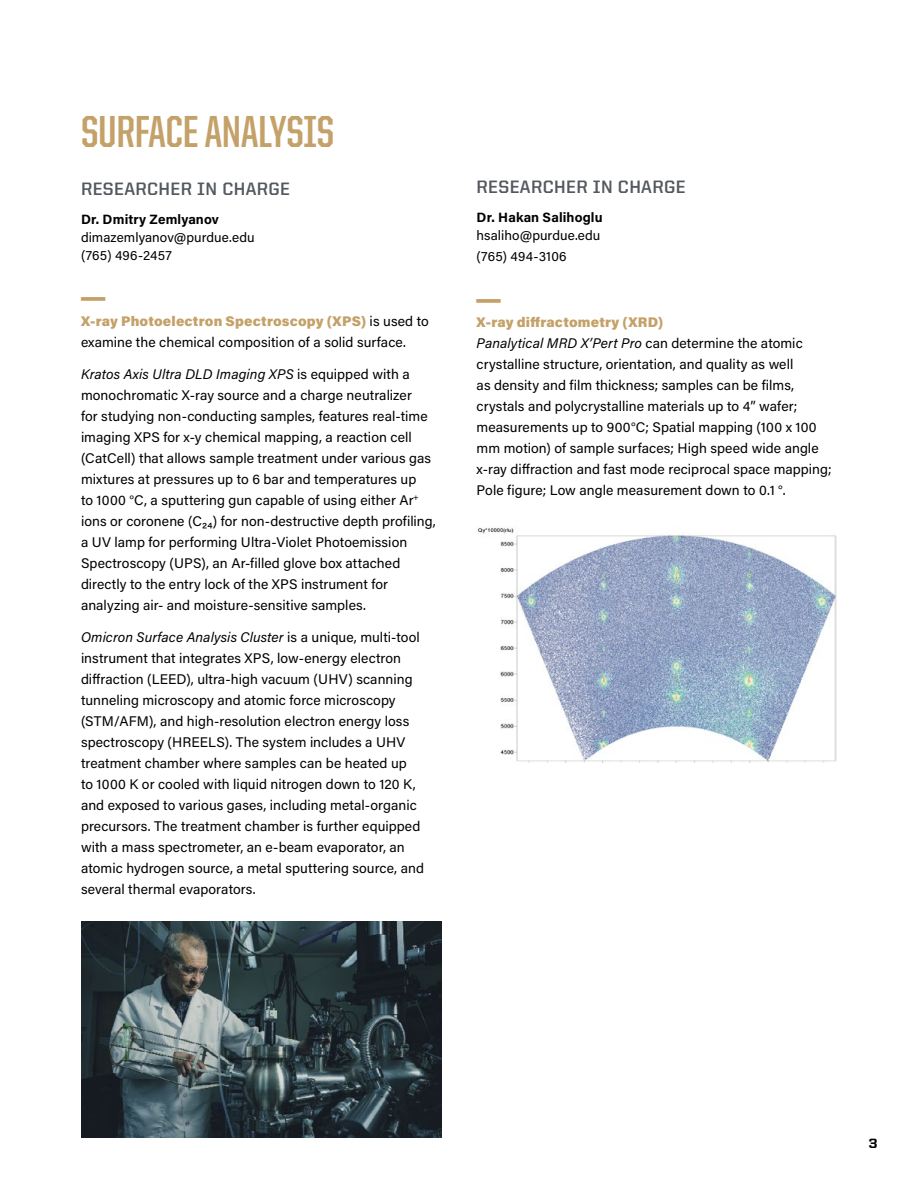
<style>
.page{position:relative;width:918px;height:1188px;background:#fff}
.page>*{position:absolute;margin:0;border:0;box-sizing:border-box;transform-origin:0 0}
.Proof_point_2_-_United_Sans_28{font:700 45px "United Sans Cond";letter-spacing:-.005em;color:#c4a169}
.Body_text_Acumin_Pro_10{font:900 45px "Acumin Pro";color:#c4a169}
.Body_text_Acumin_Pro_10-2{font:700 18px "United Sans Reg";letter-spacing:.02em;color:#53595f}
.Body_text_Acumin_Pro_10-3{font:13.95px/21px "Acumin Pro";letter-spacing:.005em;color:#000}
.Body_text_Acumin_Pro_10-4{font:13.5px/18px "Acumin Pro";letter-spacing:.005em;color:#000}
.t1{font:800 13.5px "United Sans Reg";color:#000}
.s1{font-weight:700}
.s2{font-weight:900;color:#c4a169}
.s3{font-style:italic}
</style>
<div class="page">
<img style="left:81px;top:921px;width:360px;height:217px">
<img style="left:477px;top:528px;width:360px;height:234px">
<p class="Proof_point_2_-_United_Sans_28" style="left:81px;top:109px;width:255px">SURFACE ANALYSIS</p>
<p class="Body_text_Acumin_Pro_10-2" style="left:81px;top:179px;width:211px">RESEARCHER IN CHARGE</p>
<p class="Body_text_Acumin_Pro_10-4" style="left:81px;top:209px;width:175px"><span class="s1">Dr. Dmitry Zemlyanov </span>dimazemlyanov@purdue.edu (765) 496-2457</p>
<p class="Body_text_Acumin_Pro_10" style="left:81px;top:247px;width:26px">_</p>
<p class="Body_text_Acumin_Pro_10-3" style="left:81px;top:310px;width:349px"><span class="s2">X-ray Photoelectron Spectroscopy (XPS)</span> is used to examine the chemical composition of a solid surface.</p>
<p class="Body_text_Acumin_Pro_10-3" style="left:81px;top:363px;width:356px"><span class="s3">Kratos Axis Ultra DLD Imaging XPS</span> is equipped with a monochromatic X-ray source and a charge neutralizer<br>for studying non-conducting samples, features real-time imaging XPS for x-y chemical mapping, a reaction cell (CatCell) that allows sample treatment under various gas mixtures at pressures up to 6 bar and temperatures up<br>to 1000 °C, a sputtering gun capable of using either Ar<sup>+ </sup>ions or coronene (C₂₄) for non-destructive depth profiling, a UV lamp for performing Ultra-Violet Photoemission Spectroscopy (UPS), an Ar-filled glove box attached directly to the entry lock of the XPS instrument for analyzing air- and moisture-sensitive samples.</p>
<p class="Body_text_Acumin_Pro_10-3" style="left:81px;top:626px;width:345px"><span class="s3">Omicron Surface Analysis Cluster</span> is a unique, multi-tool instrument that integrates XPS, low-energy electron diffraction (LEED), ultra-high vacuum (UHV) scanning tunneling microscopy and atomic force microscopy (STM/AFM), and high-resolution electron energy loss spectroscopy (HREELS). The system includes a UHV treatment chamber where samples can be heated up<br>to 1000 K or cooled with liquid nitrogen down to 120 K, and exposed to various gases, including metal-organic precursors. The treatment chamber is further equipped with a mass spectrometer, an e-beam evaporator, an atomic hydrogen source, a metal sputtering source, and several thermal evaporators.</p>
<p class="Body_text_Acumin_Pro_10-2" style="left:477px;top:177px;width:211px">RESEARCHER IN CHARGE</p>
<p class="Body_text_Acumin_Pro_10-4" style="left:477px;top:207px;width:127px"><span class="s1">Dr. Hakan Salihoglu </span>hsaliho@purdue.edu</p>
<p class="Body_text_Acumin_Pro_10-4" style="left:477px;top:246px;width:92px">(765) 494-3106</p>
<p class="Body_text_Acumin_Pro_10" style="left:477px;top:248px;width:26px">_</p>
<p class="Body_text_Acumin_Pro_10-3" style="left:477px;top:311px;width:357px"><span class="s2">X-ray diffractometry (XRD)<br></span><span class="s3">Panalytical MRD X’Pert Pro</span> can determine the atomic crystalline structure, orientation, and quality as well<br>as density and film thickness; samples can be films, crystals and polycrystalline materials up to 4” wafer; measurements up to 900°C; Spatial mapping (100 x 100 mm motion) of sample surfaces; High speed wide angle x-ray diffraction and fast mode reciprocal space mapping; Pole figure; Low angle measurement down to 0.1 °.</p>
<p class="t1" style="left:869px;top:1136px;width:10px">3</p>
</div>
